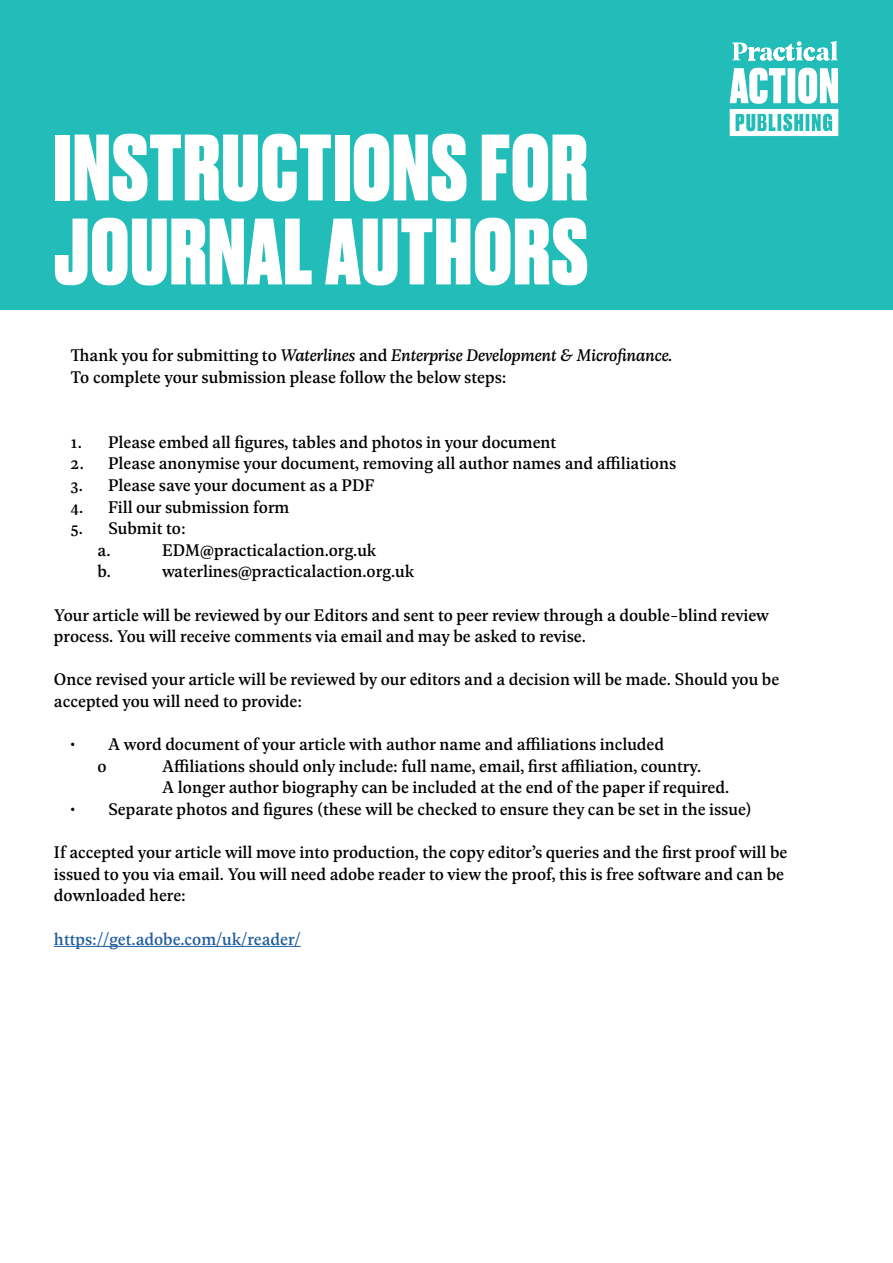
<style>
.page{position:relative;width:893px;height:1263px;background:#fff}
.page>*{position:absolute;margin:0;border:0;box-sizing:border-box;transform-origin:0 0}
.t1{font:800 88.5px/84px "Druk";letter-spacing:.02em;color:#fff}
.t2{font:18px/21.6px "Geller Text";color:#000}
.t3{font:18px "Geller Text";color:#215e9e}
.s1{font-style:italic}
</style>
<div class="page">
<div style="left:0;top:0;width:893px;height:309px;background:#22bcb9"></div>
<svg style="left:730px;top:41px;width:108px;height:95px"></svg>
<hr style="left:54px;top:946px;width:247px;height:1px;background:#215e9e">
<h1 class="t1" style="left:54px;top:121px;width:535px">INSTRUCTIONS FOR<br>JOURNAL AUTHORS</h1>
<p class="t2" style="left:70px;top:344px;width:603px">Thank you for submitting to <span class="s1">Waterlines</span> and <span class="s1">Enterprise Development &amp; Microfinance.<br></span>To complete your submission please follow the below steps:</p>
<p class="t2" style="left:70px;top:430px;width:487px">1. Please embed all figures, tables and photos in your document</p>
<p class="t2" style="left:70px;top:452px;width:607px">2. Please anonymise your document, removing all author names and affiliations</p>
<p class="t2" style="left:70px;top:474px;width:306px">3. Please save your document as a PDF</p>
<p class="t2" style="left:70px;top:495px;width:220px">4. Fill our submission form</p>
<p class="t2" style="left:98px;top:517px;width:90px;text-indent:-27px">5. Submit to: a.</p>
<p class="t2" style="left:162px;top:538px;width:216px">EDM@practicalaction.org.uk</p>
<p class="t2" style="left:98px;top:560px;width:15px">b.</p>
<p class="t2" style="left:162px;top:560px;width:254px">waterlines@practicalaction.org.uk</p>
<p class="t2" style="left:54px;top:603px;width:716px">Your article will be reviewed by our Editors and sent to peer review through a double-blind review process. You will receive comments via email and may be asked to revise.</p>
<p class="t2" style="left:54px;top:668px;width:727px">Once revised your article will be reviewed by our editors and a decision will be made. Should you be accepted you will need to provide:</p>
<p class="t2" style="left:98px;top:733px;width:568px;text-indent:-27px">• A word document of your article with author name and affiliations included o</p>
<p class="t2" style="left:162px;top:754px;width:569px">Affiliations should only include: full name, email, first affiliation, country.<br>A longer author biography can be included at the end of the paper if required.</p>
<p class="t2" style="left:70px;top:798px;width:683px">• Separate photos and figures (these will be checked to ensure they can be set in the issue)</p>
<p class="t2" style="left:54px;top:841px;width:735px">If accepted your article will move into production, the copy editor’s queries and the first proof will be issued to you via email. You will need adobe reader to view the proof, this is free software and can be downloaded here:</p>
<p class="t3" style="left:54px;top:926px;width:248px">https://get.adobe.com/uk/reader/</p>
</div>
